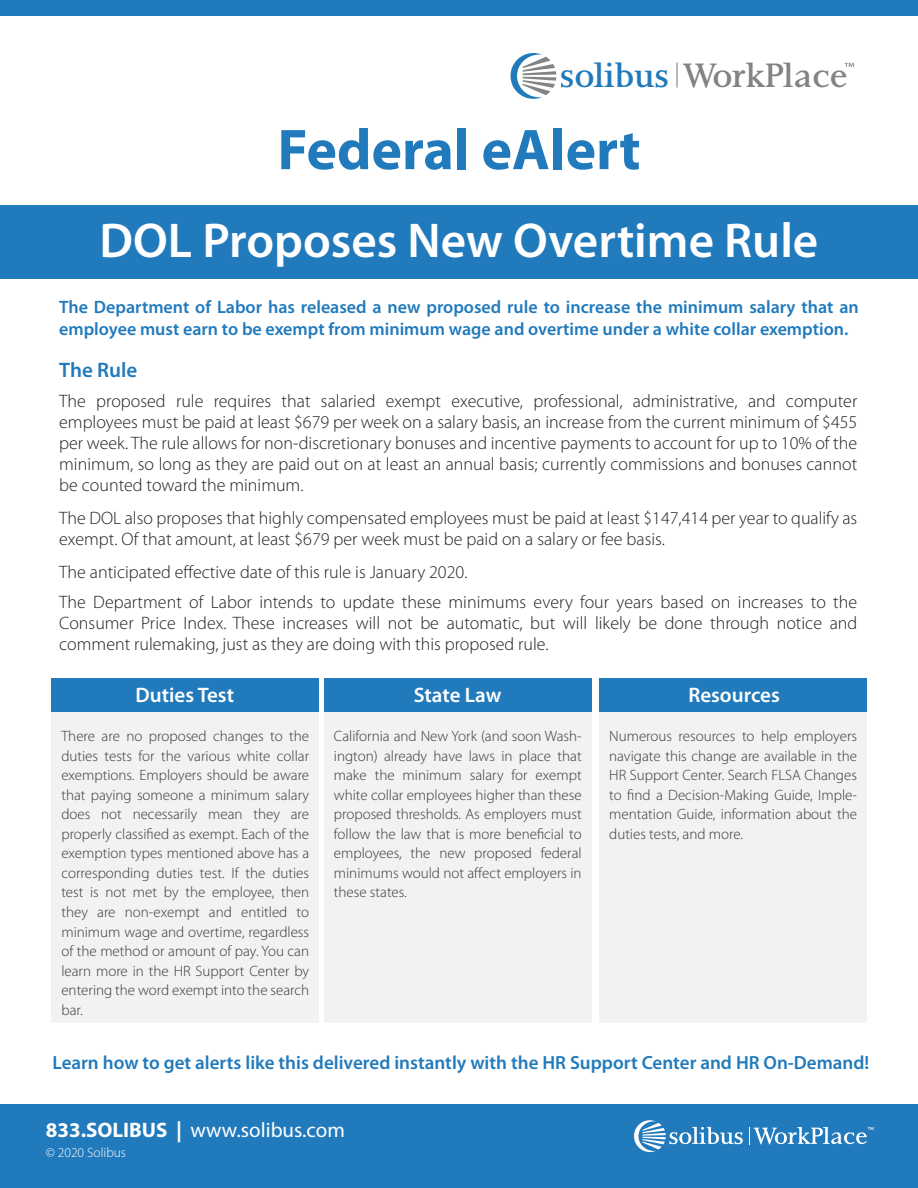
<style>
.page{position:relative;width:918px;height:1188px;background:#fff}
.page>*{position:absolute;margin:0;border:0;box-sizing:border-box;transform-origin:0 0}
.t1{font:700 57.9px "Myriad Pro";color:#217abc}
.t2{font:600 49.2px "Myriad Pro";color:#fff}
.t3{font:32.55px "Palermo";letter-spacing:.015em;color:#828383}
.t4{font:21px "Myriad Pro";color:#fff}
.t5{font:600 21px "Myriad Pro";color:#fff}
.t6{font:600 21px "Myriad Pro";color:#217abc}
.t7{font:600 19.05px "Myriad Pro";color:#217abc}
.t8{font:300 18px/21px "Myriad Pro";color:#231f20}
.t9{font:600 18px/22.5px "Myriad Pro";color:#217abc}
.t10{font:300 15px/19.5px "Myriad Pro";color:#373837;text-align:justify}
.t11{font:300 13.5px "Myriad Pro";color:#fff}
.s1{font-size:32.7px;color:#217abc}
.s2{font-weight:700}
</style>
<div class="page">
<div style="left:0;top:206px;width:918px;height:73px;background:#217abc"></div>
<div style="left:0;top:0;width:918px;height:15px;background:#217abc"></div>
<hr style="left:676px;top:63px;width:2px;height:25px;background:#828383">
<svg style="left:511px;top:53px;width:45px;height:46px"></svg>
<svg style="left:844px;top:63px;width:10px;height:4px"></svg>
<div style="left:0;top:1104px;width:918px;height:84px;background:#217abc"></div>
<svg style="left:634px;top:1120px;width:109px;height:32px"></svg>
<svg style="left:749px;top:1127px;width:125px;height:17px"></svg>
<div style="left:52px;top:678px;width:267px;height:345px;background:#eceded"></div>
<div style="left:52px;top:678px;width:267px;height:34px;background:#217abc"></div>
<div style="left:324px;top:678px;width:267px;height:345px;background:#eceded"></div>
<div style="left:324px;top:678px;width:267px;height:34px;background:#217abc"></div>
<div style="left:599px;top:678px;width:268px;height:345px;background:#eceded"></div>
<div style="left:599px;top:678px;width:268px;height:34px;background:#217abc"></div>
<h3 class="t3" style="left:561px;top:56px;width:288px"><span class="s1">solibus</span> WorkPlace</h3>
<h1 class="t1" style="left:277px;top:117px;width:365px">Federal eAlert</h1>
<h2 class="t2" style="left:100px;top:213px;width:720px">DOL Proposes New Overtime Rule</h2>
<p class="t9" style="left:59px;top:296px;width:801px">The Department of Labor has released a new proposed rule to increase the minimum salary that an employee must earn to be exempt from minimum wage and overtime under a white collar exemption.</p>
<h3 class="t6" style="left:59px;top:358px;width:80px">The Rule</h3>
<p class="t8" style="left:59px;top:390px;width:800px;text-align:justify">The proposed rule requires that salaried exempt executive, professional, administrative, and computer employees must be paid at least $679 per week on a salary basis, an increase from the current minimum of $455 per week. The rule allows for non-discretionary bonuses and incentive payments to account for up to 10% of the minimum, so long as they are paid out on at least an annual basis; currently commissions and bonuses cannot be counted toward the minimum.</p>
<p class="t8" style="left:59px;top:508px;width:800px">The DOL also proposes that highly compensated employees must be paid at least $147,414 per year to qualify as exempt. Of that amount, at least $679 per week must be paid on a salary or fee basis.</p>
<p class="t8" style="left:59px;top:557px;width:799px;line-height:30px">The anticipated effective date of this rule is January 2020.<br>The Department of Labor intends to update these minimums every four years based on increases to the</p>
<p class="t8" style="left:59px;top:613px;width:800px">Consumer Price Index. These increases will not be automatic, but will likely be done through notice and comment rulemaking, just as they are doing with this proposed rule.</p>
<h3 class="t5" style="left:135px;top:684px;width:100px">Duties Test</h3>
<h3 class="t5" style="left:414px;top:684px;width:89px">State Law</h3>
<h3 class="t5" style="left:688px;top:684px;width:93px">Resources</h3>
<p class="t10" style="left:61px;top:727px;width:249px">There are no proposed changes to the duties tests for the various white collar exemptions. Employers should be aware that paying someone a minimum salary does not necessarily mean they are properly classified as exempt. Each of the exemption types mentioned above has a corresponding duties test. If the duties test is not met by the employee, then they are non-exempt and entitled to minimum wage and overtime, regardless of the method or amount of pay. You can learn more in the HR Support Center by entering the word exempt into the search bar.</p>
<p class="t10" style="left:334px;top:727px;width:249px">California and New York (and soon Wash&shy;ington) already have laws in place that make the minimum salary for exempt white collar employees higher than these proposed thresholds. As employers must follow the law that is more beneficial to employees, the new proposed federal minimums would not affect employers in these states.</p>
<p class="t10" style="left:609px;top:726px;width:249px">Numerous resources to help employers navigate this change are available in the HR Support Center. Search FLSA Changes to find a Decision-Making Guide, Imple&shy;mentation Guide, information about the duties tests, and more.</p>
<p class="t7" style="left:52px;top:1052px;width:818px">Learn how to get alerts like this delivered instantly with the HR Support Center and HR On-Demand!</p>
<h3 class="t4" style="left:46px;top:1119px;width:301px"><span class="s2">833.SOLIBUS |</span> www.solibus.com</h3>
<p class="t11" style="left:46px;top:1145px;width:82px">© 2020 Solibus</p>
</div>
